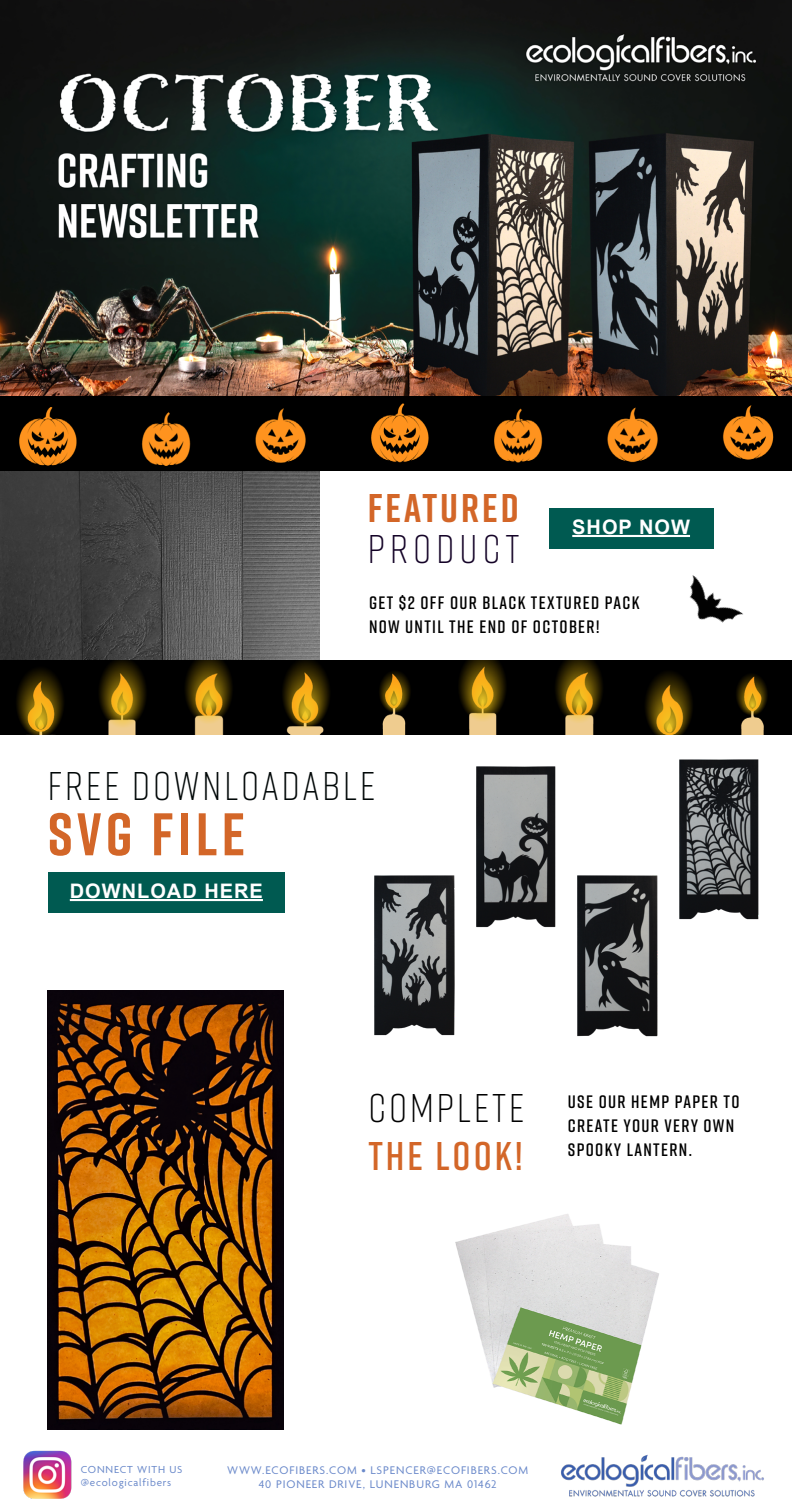
<style>
.page{position:relative;width:792px;height:1512px;background:#fff}
.page>*{position:absolute;margin:0;border:0;box-sizing:border-box;transform-origin:0 0}
.t1{font:700 60px "Rift";letter-spacing:.075em;color:#d36628}
.t2{font:300 40px "Rift";letter-spacing:.075em;color:#000707}
.t3{font:700 40px "Rift";letter-spacing:.075em;color:#d36628}
.t4{font:300 40px "Rift";letter-spacing:.075em;color:#000}
.t5{font:600 40px "Rift";letter-spacing:.075em;color:#d36628}
.t6{font:300 40px "Rift";letter-spacing:.13em;color:#140327}
.t7{font:700 20px "Arial";letter-spacing:.05em;color:#fff}
.t8{font:600 18px/24px "Rift";letter-spacing:.075em;color:#000}
.t9{font:12px/14.4px "Agenda";letter-spacing:.075em;color:#6a89ca;text-align:center}
.t10{font:11px/13.2px "Agenda";letter-spacing:.075em;color:#6a89ca}
</style>
<div class="page">
<img style="left:0;top:471px;width:320px;height:189px">
<img style="left:0;top:0;width:792px;height:396px">
<img style="left:0;top:660px;width:792px;height:75px">
<img style="left:0;top:396px;width:792px;height:75px">
<div style="left:48px;top:873px;width:236px;height:40px;background:#005a51"></div>
<img style="left:23px;top:1450px;width:49px;height:49px">
<img style="left:561px;top:1455px;width:203px;height:42px">
<hr style="left:70px;top:899px;width:193px;height:2px;background:#fff">
<div style="left:549px;top:508px;width:165px;height:41px;background:#005a51"></div>
<hr style="left:572px;top:535px;width:118px;height:2px;background:#fff">
<img style="left:689px;top:575px;width:54px;height:48px">
<img style="left:455px;top:1214px;width:204px;height:211px">
<img style="left:48px;top:990px;width:235px;height:439px">
<img style="left:476px;top:766px;width:80px;height:161px">
<img style="left:577px;top:875px;width:81px;height:162px">
<img style="left:679px;top:759px;width:80px;height:161px">
<img style="left:374px;top:875px;width:81px;height:161px">
<h2 class="t3" style="left:368px;top:480px;width:153px">FEATURED</h2>
<h2 class="t6" style="left:368px;top:521px;width:153px">PRODUCT</h2>
<p class="t7" style="left:572px;top:514px;width:119px">SHOP NOW</p>
<p class="t8" style="left:369px;top:590px;width:272px">GET $2 OFF OUR BLACK TEXTURED PACK<br>NOW UNTIL THE END OF OCTOBER!</p>
<h2 class="t2" style="left:48px;top:758px;width:329px">FREE DOWNLOADABLE</h2>
<h1 class="t1" style="left:48px;top:791px;width:199px">SVG FILE</h1>
<p class="t7" style="left:70px;top:878px;width:195px">DOWNLOAD HERE</p>
<h2 class="t4" style="left:368px;top:1080px;width:158px">COMPLETE</h2>
<h2 class="t5" style="left:368px;top:1128px;width:156px">THE LOOK!</h2>
<p class="t8" style="left:568px;top:1089px;width:173px">USE OUR HEMP PAPER TO<br>CREATE YOUR VERY OWN<br>SPOOKY LANTERN.</p>
<p class="t10" style="left:81px;top:1463px;width:103px">CONNECT WITH US @ecologicalfibers</p>
<p class="t9" style="left:227px;top:1463px;width:303px">WWW.ECOFIBERS.COM • LSPENCER@ECOFIBERS.COM<br>40 PIONEER DRIVE, LUNENBURG MA 01462</p>
</div>
